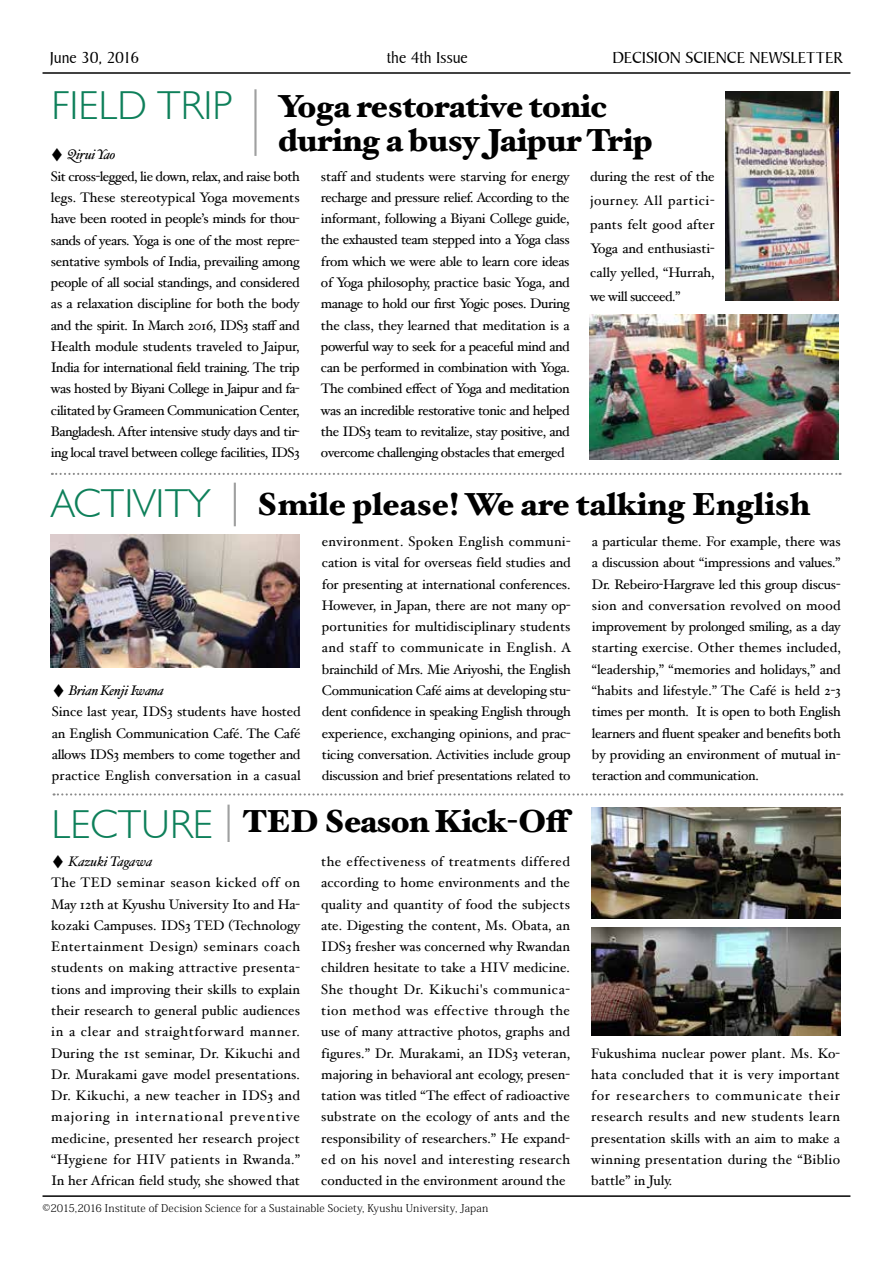
<style>
.page{position:relative;width:893px;height:1263px;background:#fff}
.page>*{position:absolute;margin:0;border:0;box-sizing:border-box;transform-origin:0 0}
.t1{font:300 40.35px "Humanist 521 BT";color:#0e805a}
.t2{font:900 31.95px/34px "Hoefler Text";letter-spacing:-.01em;color:#000}
.t3{font:16.95px "Baker Signet BT";letter-spacing:-.01em;color:#000}
.t4{font:13.8px/21.3px "Hoefler Text";color:#000;text-align:justify}
.t5{font:italic 13.8px "Hoefler Text";letter-spacing:-.025em;color:#000}
.t6{font:300 10.65px "Koz Min Pr 6 N";letter-spacing:.01em;color:#000}
.s1{font-family:"Koz Min Pr 6 N";font-style:normal}
.s2{font-family:"Koz Min Pr 6 N"}
.s3{font-style:italic}
</style>
<div class="page">
<hr style="left:43px;top:72px;width:807px;height:2px;background:#000">
<hr style="left:43px;top:1195px;width:807px;height:2px;background:#000">
<svg style="left:52px;top:473px;width:789px;height:2px"></svg>
<svg style="left:54px;top:793px;width:788px;height:2px"></svg>
<img style="left:51px;top:535px;width:248px;height:132px">
<hr style="left:254px;top:89px;width:3px;height:67px;background:#9fa0a0">
<hr style="left:234px;top:483px;width:2px;height:43px;background:#9fa0a0">
<hr style="left:227px;top:805px;width:3px;height:37px;background:#9fa0a0">
<img style="left:591px;top:927px;width:249px;height:108px">
<img style="left:590px;top:315px;width:248px;height:144px">
<img style="left:725px;top:92px;width:113px;height:208px">
<img style="left:591px;top:808px;width:249px;height:110px">
<p class="t3" style="left:50px;top:47px;width:91px">June 30, 2016</p>
<p class="t3" style="left:387px;top:47px;width:83px">the 4th Issue</p>
<p class="t3" style="left:612px;top:47px;width:231px">DECISION SCIENCE NEWSLETTER</p>
<h1 class="t1" style="left:51px;top:80px;width:183px">FIELD TRIP</h1>
<p class="t5" style="left:50px;top:146px;width:67px"><span class="s1">♦︎</span> Qirui Yao</p>
<h2 class="t2" style="left:278px;top:89px;width:376px">Yoga restorative tonic during a busy Jaipur Trip</h2>
<p class="t4" style="left:51px;top:165px;width:250px">Sit cross-legged, lie down, relax, and raise both legs. These stereotypical Yoga movements have been rooted in people’s minds for thou&shy;sands of years. Yoga is one of the most repre&shy;sentative symbols of India, prevailing among people of all social standings, and considered as a relaxation discipline for both the body and the spirit. In March 2016, IDS3 staff and Health module students traveled to Jaipur, India for international field training. The trip was hosted by Biyani College in Jaipur and fa&shy;cilitated by Grameen Communication Center, Bangladesh. After intensive study days and tir&shy;ing local travel between college facilities, IDS3</p>
<p class="t4" style="left:321px;top:165px;width:250px">staff and students were starving for energy recharge and pressure relief. According to the informant, following a Biyani College guide, the exhausted team stepped into a Yoga class from which we were able to learn core ideas of Yoga philosophy, practice basic Yoga, and manage to hold our first Yogic poses. During the class, they learned that meditation is a powerful way to seek for a peaceful mind and can be performed in combination with Yoga.<br>The combined effect of Yoga and meditation was an incredible restorative tonic and helped the IDS3 team to revitalize, stay positive, and overcome challenging obstacles that emerged</p>
<p class="t4" style="left:590px;top:164px;width:126px;line-height:24.2px">during the rest of the journey. All partici&shy;pants felt good after Yoga and enthusiasti&shy;cally yelled, “Hurrah, we will succeed.”</p>
<h1 class="t1" style="left:51px;top:478px;width:160px">ACTIVITY</h1>
<h2 class="t2" style="left:256px;top:486px;width:555px">Smile please! We are talking English</h2>
<p class="t4" style="left:52px;top:680px;width:250px;text-align:left"><span class="s2">♦︎</span> <span class="s3">Brian Kenji Iwana<br></span>Since last year, IDS3 students have hosted an English Communication Café. The Café allows IDS3 members to come together and practice English conversation in a casual</p>
<p class="t4" style="left:322px;top:531px;width:251px">environment. Spoken English communi&shy;cation is vital for overseas field studies and for presenting at international conferences.<br>However, in Japan, there are not many op&shy;portunities for multidisciplinary students and staff to communicate in English. A brainchild of Mrs. Mie Ariyoshi, the English Communication Café aims at developing stu&shy;dent confidence in speaking English through experience, exchanging opinions, and prac&shy;ticing conversation. Activities include group discussion and brief presentations related to</p>
<p class="t4" style="left:592px;top:531px;width:250px">a particular theme. For example, there was a discussion about “impressions and values.” Dr. Rebeiro-Hargrave led this group discus&shy;sion and conversation revolved on mood improvement by prolonged smiling, as a day starting exercise. Other themes included, “leadership,” “memories and holidays,” and “habits and lifestyle.” The Café is held 2-3 times per month. It is open to both English learners and fluent speaker and benefits both by providing an environment of mutual in&shy;teraction and communication.</p>
<h1 class="t1" style="left:51px;top:799px;width:163px">LECTURE</h1>
<h2 class="t2" style="left:242px;top:804px;width:331px">TED Season Kick-Off</h2>
<p class="t4" style="left:51px;top:851px;width:250px;text-align:left"><span class="s2">♦︎</span> <span class="s3">Kazuki Tagawa<br></span>The TED seminar season kicked off on May 12th at Kyushu University Ito and Ha&shy;kozaki Campuses. IDS3 TED (Technology Entertainment Design) seminars coach students on making attractive presenta&shy;tions and improving their skills to explain their research to general public audiences in a clear and straightforward manner.<br>During the 1st seminar, Dr. Kikuchi and Dr. Murakami gave model presentations.<br>Dr. Kikuchi, a new teacher in IDS3 and majoring in international preventive medicine, presented her research project “Hygiene for HIV patients in Rwanda.” In her African field study, she showed that</p>
<p class="t4" style="left:321px;top:851px;width:250px">the effectiveness of treatments differed according to home environments and the quality and quantity of food the subjects ate. Digesting the content, Ms. Obata, an IDS3 fresher was concerned why Rwandan children hesitate to take a HIV medicine.<br>She thought Dr. Kikuchi's communica&shy;tion method was effective through the use of many attractive photos, graphs and figures.” Dr. Murakami, an IDS3 veteran, majoring in behavioral ant ecology, presen&shy;tation was titled “The effect of radioactive substrate on the ecology of ants and the responsibility of researchers.” He expand&shy;ed on his novel and interesting research conducted in the environment around the</p>
<p class="t6" style="left:43px;top:1202px;width:447px">©2015,2016 Institute of Decision Science for a Sustainable Society, Kyushu University, Japan</p>
<p class="t4" style="left:591px;top:1042px;width:250px">Fukushima nuclear power plant. Ms. Ko&shy;hata concluded that it is very important for researchers to communicate their research results and new students learn presentation skills with an aim to make a winning presentation during the “Biblio battle” in July.</p>
</div>
